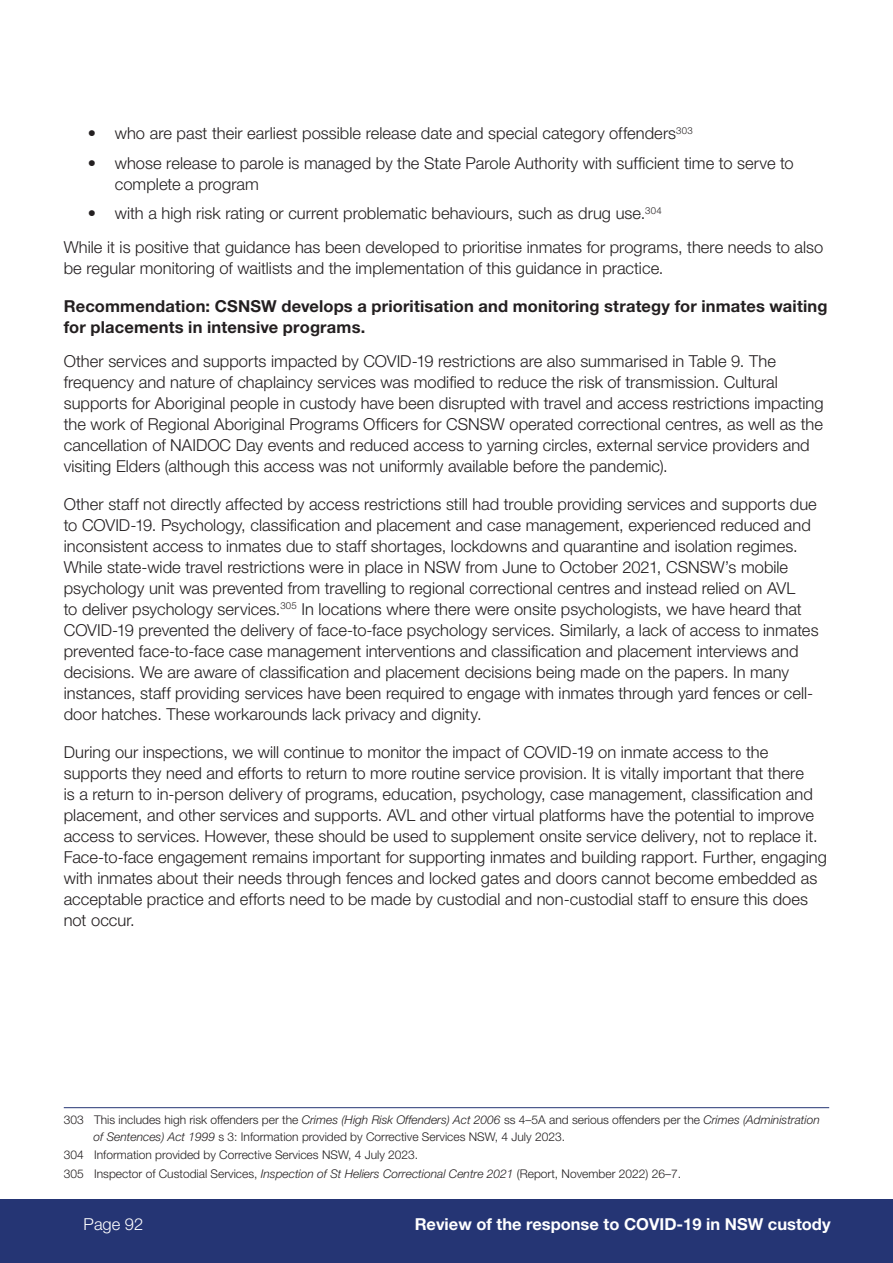
<style>
.page{position:relative;width:893px;height:1263px;background:#fff}
.page>*{position:absolute;margin:0;border:0;box-sizing:border-box;transform-origin:0 0}
.PP_Body_Copy{font:300 16.5px/21px "Helvetica Neue LT Std";color:#231f20}
.Recommendation{font:700 16.5px/21px "Helvetica Neue LT Std";letter-spacing:.01em;color:#231f20}
.t1{font:700 16.5px "Helvetica Neue LT Std";color:#fff}
.t2{font:300 16.5px "Helvetica Neue LT Std";color:#fff}
.Footnote_Text{font:300 12px/16.5px "Helvetica Neue LT Std";color:#231f20}
.s1{font-style:italic}
</style>
<div class="page">
<div style="left:0;top:1199px;width:893px;height:64px;background:#253574"></div>
<hr style="left:64px;top:1107px;width:765px;height:1px;background:#253574">
<p class="PP_Body_Copy" style="left:88px;top:123px;width:606px">• who are past their earliest possible release date and special category offenders<sup>303</sup></p>
<p class="PP_Body_Copy" style="left:115px;top:152px;width:680px;text-indent:-27px">• whose release to parole is managed by the State Parole Authority with sufficient time to serve to complete a program</p>
<p class="PP_Body_Copy" style="left:88px;top:203px;width:575px">• with a high risk rating or current problematic behaviours, such as drug use.<sup>304</sup></p>
<p class="PP_Body_Copy" style="left:64px;top:236px;width:761px">While it is positive that guidance has been developed to prioritise inmates for programs, there needs to also be regular monitoring of waitlists and the implementation of this guidance in practice.</p>
<p class="Recommendation" style="left:64px;top:295px;width:765px">Recommendation: CSNSW develops a prioritisation and monitoring strategy for inmates waiting for placements in intensive programs.</p>
<p class="PP_Body_Copy" style="left:64px;top:350px;width:761px">Other services and supports impacted by COVID-19 restrictions are also summarised in Table 9. The frequency and nature of chaplaincy services was modified to reduce the risk of transmission. Cultural supports for Aboriginal people in custody have been disrupted with travel and access restrictions impacting the work of Regional Aboriginal Programs Officers for CSNSW operated correctional centres, as well as the cancellation of NAIDOC Day events and reduced access to yarning circles, external service providers and visiting Elders (although this access was not uniformly available before the pandemic).</p>
<p class="PP_Body_Copy" style="left:64px;top:493px;width:756px">Other staff not directly affected by access restrictions still had trouble providing services and supports due to COVID-19. Psychology, classification and placement and case management, experienced reduced and inconsistent access to inmates due to staff shortages, lockdowns and quarantine and isolation regimes.<br>While state-wide travel restrictions were in place in NSW from June to October 2021, CSNSW’s mobile psychology unit was prevented from travelling to regional correctional centres and instead relied on AVL<br>to deliver psychology services.<sup>305</sup> In locations where there were onsite psychologists, we have heard that COVID-19 prevented the delivery of face-to-face psychology services. Similarly, a lack of access to inmates prevented face-to-face case management interventions and classification and placement interviews and decisions. We are aware of classification and placement decisions being made on the papers. In many instances, staff providing services have been required to engage with inmates through yard fences or cell&shy;door hatches. These workarounds lack privacy and dignity.</p>
<p class="PP_Body_Copy" style="left:64px;top:741px;width:765px">During our inspections, we will continue to monitor the impact of COVID-19 on inmate access to the supports they need and efforts to return to more routine service provision. It is vitally important that there<br>is a return to in-person delivery of programs, education, psychology, case management, classification and placement, and other services and supports. AVL and other virtual platforms have the potential to improve access to services. However, these should be used to supplement onsite service delivery, not to replace it.<br>Face-to-face engagement remains important for supporting inmates and building rapport. Further, engaging with inmates about their needs through fences and locked gates and doors cannot become embedded as acceptable practice and efforts need to be made by custodial and non-custodial staff to ensure this does not occur.</p>
<p class="Footnote_Text" style="left:94px;top:1111px;width:728px;text-indent:-30px">303 This includes high risk offenders per the <span class="s1">Crimes (High Risk Offenders) Act 2006</span> ss 4–5A and serious offenders per the <span class="s1">Crimes (Administration of Sentences) Act 1999</span> s 3: Information provided by Corrective Services NSW, 4 July 2023.</p>
<p class="Footnote_Text" style="left:64px;top:1146px;width:356px">304 Information provided by Corrective Services NSW, 4 July 2023.</p>
<p class="Footnote_Text" style="left:64px;top:1165px;width:619px">305 Inspector of Custodial Services, <span class="s1">Inspection of St Heliers Correctional Centre 2021</span> (Report, November 2022) 26–7.</p>
<p class="t2" style="left:84px;top:1214px;width:61px">Page 92</p>
<p class="t1" style="left:415px;top:1214px;width:417px">Review of the response to COVID-19 in NSW custody</p>
</div>
